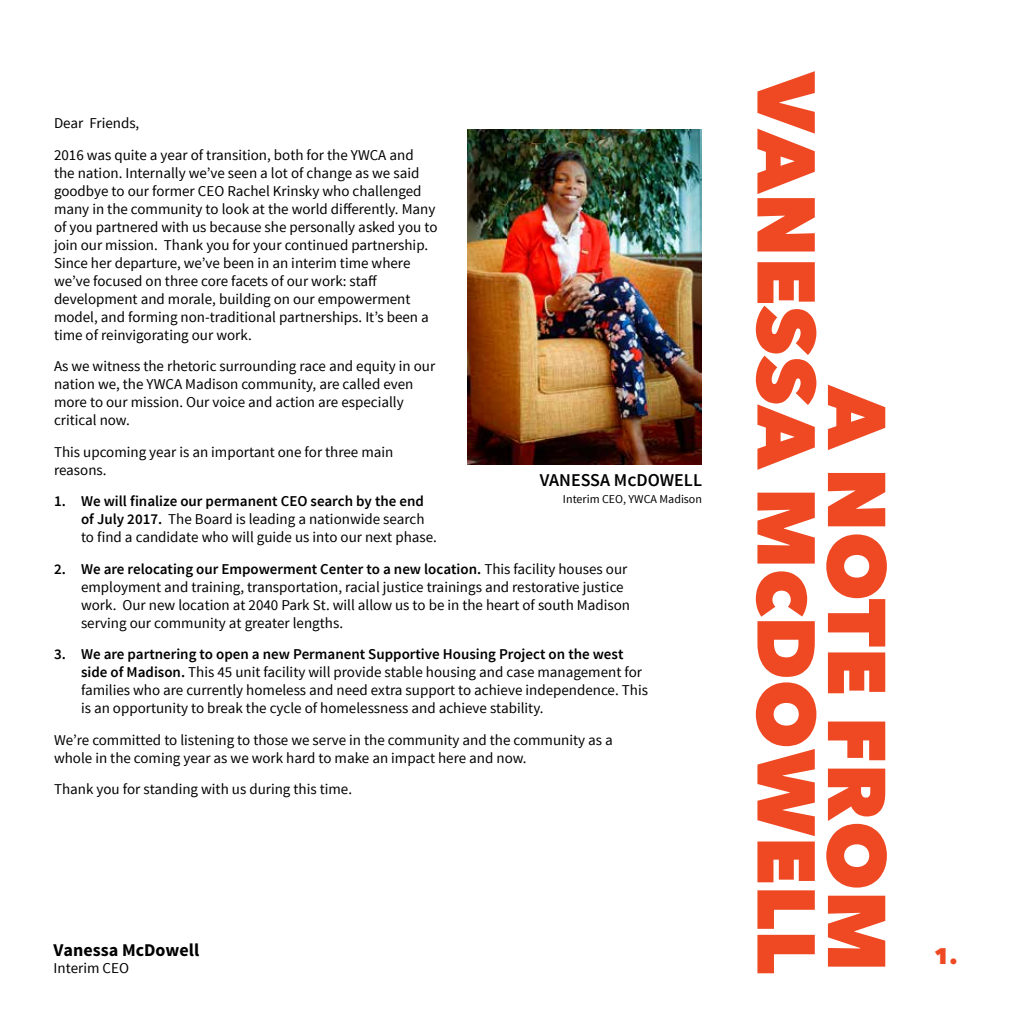
<style>
.page{position:relative;width:1026px;height:1026px;background:#fff}
.page>*{position:absolute;margin:0;border:0;box-sizing:border-box;transform-origin:0 0}
.t1{font:800 81px/70.5px "Avenir Next LT Pro";color:#ef4923;text-align:right}
.t2{font:800 22.5px "Avenir Next LT Pro";color:#ef4923}
.t3{font:700 18px "Source Sans Pro";color:#000}
.t4{font:600 18px "Source Sans Pro";color:#000}
.t5{font:15px/18px "Source Sans Pro";color:#000}
.t6{font:12px "Source Sans Pro";color:#000}
.s1{font-weight:600}
.s2{color:#fff}
</style>
<div class="page">
<img style="left:467px;top:129px;width:234px;height:335px">
<img style="left:508px;top:144px;width:100px;height:106px">
<p class="t5" style="left:54px;top:108px;width:361px;line-height:31.5px">Dear Friends,<br>2016 was quite a year of transition, both for the YWCA and</p>
<p class="t5" style="left:54px;top:164px;width:385px">the nation. Internally we’ve seen a lot of change as we said goodbye to our former CEO Rachel Krinsky who challenged many in the community to look at the world differently. Many of you partnered with us because she personally asked you to join our mission. Thank you for your continued partnership.<br>Since her departure, we’ve been in an interim time where we’ve focused on three core facets of our work: staff development and morale, building on our empowerment model, and forming non-traditional partnerships. It’s been a time of reinvigorating our work.</p>
<p class="t5" style="left:54px;top:358px;width:383px">As we witness the rhetoric surrounding race and equity in our nation we, the YWCA Madison community, are called even more to our mission. Our voice and action are especially critical now.</p>
<p class="t5" style="left:54px;top:443px;width:341px">This upcoming year is an important one for three main reasons.</p>
<p class="t5" style="left:81px;top:493px;width:358px;text-indent:-27px"><span class="s1">1. We will finalize our permanent CEO search by the end of July 2017.</span> The Board is leading a nationwide search to find a candidate who will guide us into our next phase.</p>
<p class="t5" style="left:81px;top:560px;width:551px;text-indent:-27px"><span class="s1">2. We are relocating our Empowerment Center to a new location.</span> This facility houses our employment and training, transportation, racial justice trainings and restorative justice work. Our new location at 2040 Park St. will allow us to be in the heart of south Madison serving our community at greater lengths.</p>
<p class="t5" style="left:81px;top:646px;width:569px;text-indent:-27px"><span class="s1">3. We are partnering to open a new Permanent Supportive Housing Project on the west side of Madison.</span> This 45 unit facility will provide stable housing and case management for families who are currently homeless and need extra support to achieve independence. This is an opportunity to break the cycle of homelessness and achieve stability.</p>
<p class="t5" style="left:54px;top:731px;width:560px">We’re committed to listening to those we serve in the community and the community as a whole in the coming year as we work hard to make an impact here and now.</p>
<p class="t5" style="left:54px;top:781px;width:300px">Thank you for standing with us during this time.</p>
<p class="t4" style="left:540px;top:468px;width:121px">Vanessa McDowe</p>
<p class="t4" style="left:684px;top:468px;width:20px">ll</p>
<p class="t6" style="left:563px;top:491px;width:141px">Interim CEO, YWCA Madison</p>
<p class="t3" style="left:54px;top:938px;width:147px">Vanessa McDowell</p>
<p class="t5" style="left:54px;top:959px;width:77px">Interim CEO</p>
<h1 class="t1" style="left:892px;top:72px;width:903px;rotate:90deg">A Note from<br>Vanessa McDowell</h1>
<h2 class="t2" style="left:918px;top:942px;width:41px"><span class="s2">0</span>1.</h2>
</div>
